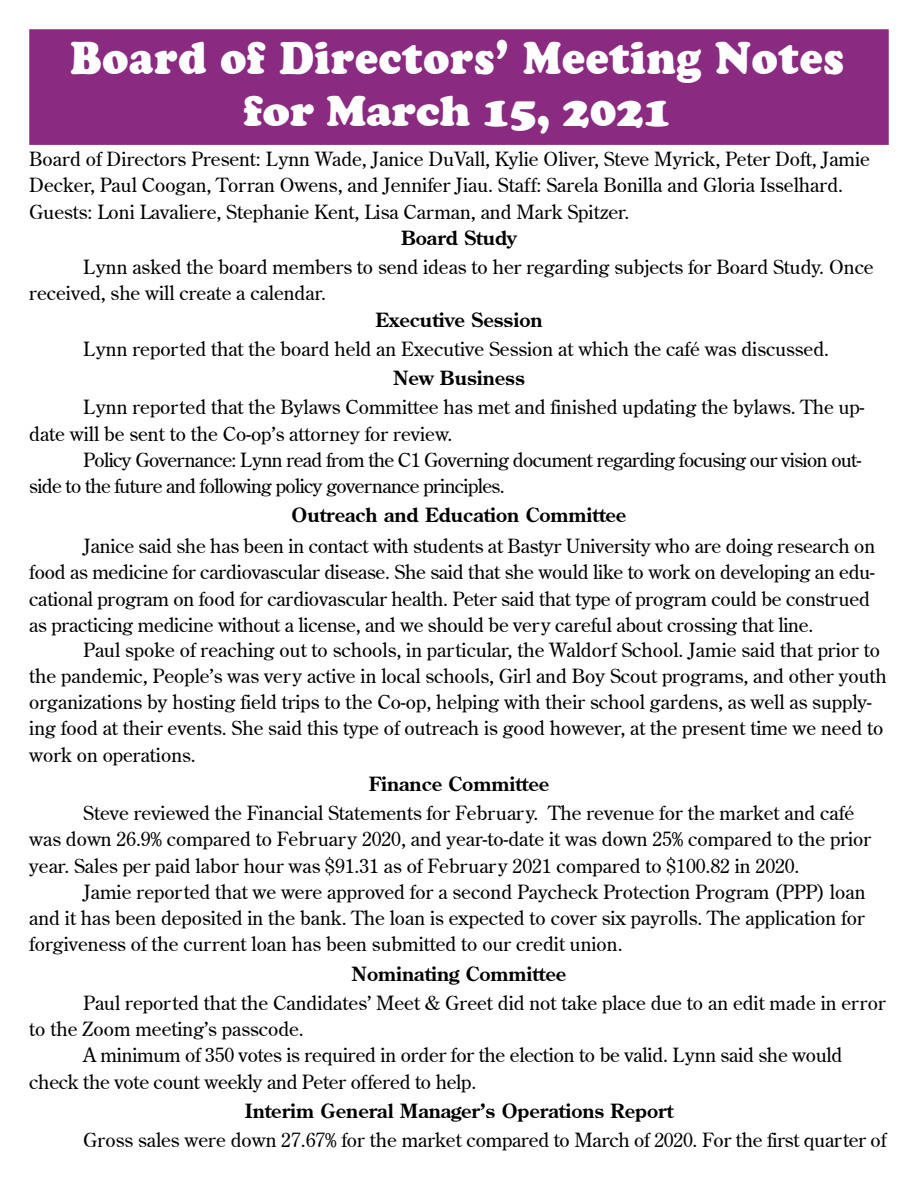
<style>
.page{position:relative;width:918px;height:1188px;background:#fff}
.page>*{position:absolute;margin:0;border:0;box-sizing:border-box;transform-origin:0 0}
.t1{font:48px "Cooper";letter-spacing:.02em;color:#fff;scale:.9 1}
.t2{font:45px "Cooper";color:#fff}
.t3{font:19.5px/26.2px "Centurion Old";color:#000}
.t4{font:700 19.5px "Centurion Old";color:#000}
.t5{font:19.5px/26.2px "Centurion Old";letter-spacing:-.03em;color:#000}
.s1{font-family:"Cooper Black Std"}
</style>
<div class="page">
<div style="left:29px;top:29px;width:860px;height:116px;background:#8a2b81;border:4px solid #8a2b81"></div>
<h1 class="t1" style="left:71px;top:29px;width:861px">Board of Directors<span class="s1">’</span> Meeting Notes</h1>
<h2 class="t2" style="left:244px;top:85px;width:428px">for March 15, 2021</h2>
<p class="t3" style="left:29px;top:145px;width:842px">Board of Directors Present: Lynn Wade, Janice DuVall, Kylie Oliver, Steve Myrick, Peter Doft, Jamie<br>Decker, Paul Coogan, Torran Owens, and Jennifer Jiau. Staff: Sarela Bonilla and Gloria Isselhard.<br>Guests: Loni Lavaliere, Stephanie Kent, Lisa Carman, and Mark Spitzer.</p>
<p class="t4" style="left:401px;top:225px;width:117px">Board Study</p>
<p class="t3" style="left:29px;top:253px;width:846px;text-indent:54px">Lynn asked the board members to send ideas to her regarding subjects for Board Study. Once received, she will create a calendar.</p>
<p class="t4" style="left:375px;top:307px;width:169px">Executive Session</p>
<p class="t3" style="left:83px;top:335px;width:747px">Lynn reported that the board held an Executive Session at which the café was discussed.</p>
<p class="t4" style="left:393px;top:365px;width:133px">New Business</p>
<p class="t3" style="left:29px;top:394px;width:837px;text-indent:54px">Lynn reported that the Bylaws Committee has met and finished updating the bylaws. The up&shy;date will be sent to the Co-op’s attorney for review.</p>
<p class="t5" style="left:29px;top:446px;width:834px;text-indent:54px">Policy Governance: Lynn read from the C1 Governing document regarding focusing our vision out&shy;side to the future and following policy governance principles.</p>
<p class="t4" style="left:292px;top:502px;width:336px">Outreach and Education Committee</p>
<p class="t3" style="left:29px;top:532px;width:847px;text-indent:54px">Janice said she has been in contact with students at Bastyr University who are doing research on food as medicine for cardiovascular disease. She said that she would like to work on developing an edu&shy;cational program on food for cardiovascular health. Peter said that type of program could be construed as practicing medicine without a license, and we should be very careful about crossing that line.</p>
<p class="t3" style="left:29px;top:636px;width:859px;text-indent:54px">Paul spoke of reaching out to schools, in particular, the Waldorf School. Jamie said that prior to the pandemic, People’s was very active in local schools, Girl and Boy Scout programs, and other youth organizations by hosting field trips to the Co-op, helping with their school gardens, as well as supply&shy;ing food at their events. She said this type of outreach is good however, at the present time we need to work on operations.</p>
<p class="t4" style="left:369px;top:771px;width:182px">Finance Committee</p>
<p class="t3" style="left:29px;top:799px;width:844px;text-indent:54px">Steve reviewed the Financial Statements for February. The revenue for the market and café was down 26.9% compared to February 2020, and year-to-date it was down 25% compared to the prior year. Sales per paid labor hour was $91.31 as of February 2021 compared to $100.82 in 2020.</p>
<p class="t3" style="left:29px;top:878px;width:838px;text-align:justify;text-indent:54px">Jamie reported that we were approved for a second Paycheck Protection Program (PPP) loan and it has been deposited in the bank. The loan is expected to cover six payrolls. The application for forgiveness of the current loan has been submitted to our credit union.</p>
<p class="t4" style="left:352px;top:961px;width:216px">Nominating Committee</p>
<p class="t3" style="left:83px;top:989px;width:804px">Paul reported that the Candidates’ Meet &amp; Greet did not take place due to an edit made in error</p>
<p class="t3" style="left:29px;top:1015px;width:276px">to the Zoom meeting’s passcode.</p>
<p class="t3" style="left:83px;top:1042px;width:761px">A minimum of 350 votes is required in order for the election to be valid. Lynn said she would</p>
<p class="t3" style="left:29px;top:1068px;width:448px">check the vote count weekly and Peter offered to help.</p>
<p class="t4" style="left:245px;top:1098px;width:430px">Interim General Manager’s Operations Report</p>
<p class="t3" style="left:83px;top:1126px;width:805px">Gross sales were down 27.67% for the market compared to March of 2020. For the first quarter of</p>
</div>
